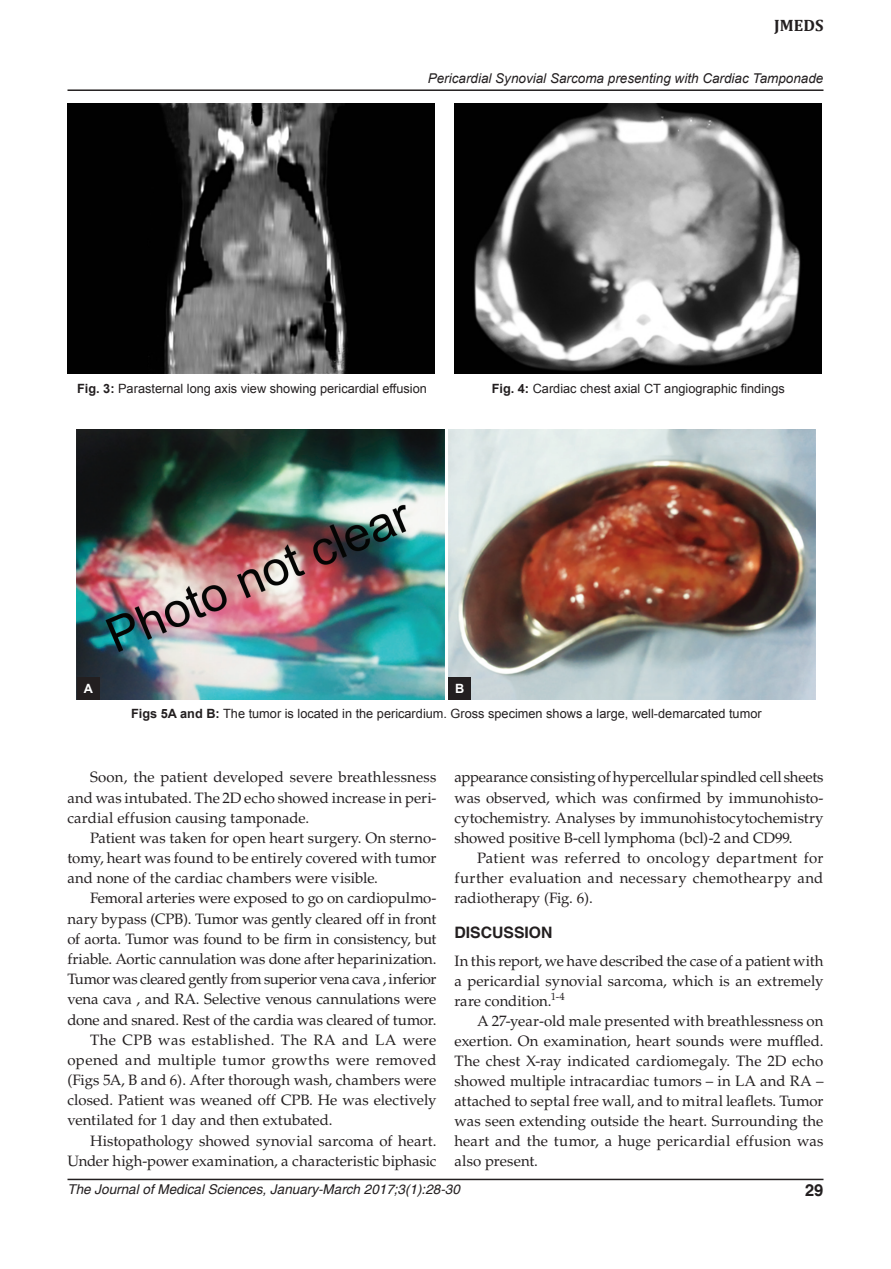
<style>
.page{position:relative;width:891px;height:1269px;background:#fff}
.page>*{position:absolute;margin:0;border:0;box-sizing:border-box;transform-origin:0 0}
.t1{font:700 16.5px "Cambria";color:#231f20}
.t2{font:700 16.5px "Helvetica";color:#231f20}
.A{font:700 15.75px "Helvetica";color:#231f20}
.text{font:15px/20.1px "Palatino";color:#231f20;text-align:justify}
.body_flush{font:15px/20px "Palatino";color:#231f20;text-align:justify}
.t3{font:italic 13.5px "Arial";color:#231f20}
.t4{font:italic 13.5px "Helvetica";color:#231f20}
.Table_text{font:12.75px "Arial";color:#231f20}
.A-2{font:700 12.75px "Arial";color:#fff}
.s1{font-weight:700}
</style>
<div class="page">
<hr style="left:68px;top:89px;width:756px;height:2px;background:#231f20">
<hr style="left:68px;top:1179px;width:756px;height:1px;background:#231f20">
<img style="left:67px;top:104px;width:368px;height:270px">
<img style="left:454px;top:104px;width:368px;height:270px">
<img style="left:77px;top:429px;width:367px;height:270px">
<img style="left:449px;top:429px;width:367px;height:270px">
<div style="left:77px;top:677px;width:22px;height:22px;background:#231f20"></div>
<div style="left:449px;top:677px;width:22px;height:22px;background:#231f20"></div>
<p class="t1" style="left:774px;top:14px;width:51px">JMEDS</p>
<p class="t3" style="left:428px;top:69px;width:397px">Pericardial Synovial Sarcoma presenting with Cardiac Tamponade</p>
<p class="Table_text" style="left:77px;top:380px;width:351px"><span class="s1">Fig. 3:</span> Parasternal long axis view showing pericardial effusion</p>
<p class="Table_text" style="left:492px;top:380px;width:295px"><span class="s1">Fig. 4:</span> Cardiac chest axial CT angiographic findings</p>
<p class="A-2" style="left:84px;top:680px;width:11px">A</p>
<p class="A-2" style="left:455px;top:680px;width:11px">B</p>
<p class="Table_text" style="left:131px;top:705px;width:632px"><span class="s1">Figs 5A and B:</span> The tumor is located in the pericardium. Gross specimen shows a large, well-demarcated tumor</p>
<p class="text" style="left:68px;top:768px;width:371px;text-indent:22px">Soon, the patient developed severe breathlessness and was intubated. The 2D echo showed increase in peri&shy;cardial effusion causing tamponade.</p>
<p class="text" style="left:68px;top:828px;width:371px;text-indent:22px">Patient was taken for open heart surgery. On sterno&shy;tomy, heart was found to be entirely covered with tumor and none of the cardiac chambers were visible.</p>
<p class="text" style="left:68px;top:889px;width:371px;text-indent:22px">Femoral arteries were exposed to go on cardiopulmo&shy;nary bypass (CPB). Tumor was gently cleared off in front of aorta. Tumor was found to be firm in consistency, but friable. Aortic cannulation was done after heparinization.<br>Tumor was cleared gently from superior vena cava , inferior vena cava , and RA. Selective venous cannulations were done and snared. Rest of the cardia was cleared of tumor.</p>
<p class="text" style="left:68px;top:1030px;width:371px;text-indent:22px">The CPB was established. The RA and LA were opened and multiple tumor growths were removed (Figs 5A, B and 6). After thorough wash, chambers were closed. Patient was weaned off CPB. He was electively ventilated for 1 day and then extubated.</p>
<p class="text" style="left:68px;top:1131px;width:371px;text-align:right">Histopathology showed synovial sarcoma of heart.<br>Under high-power examination, a characteristic biphasic</p>
<p class="text" style="left:454px;top:768px;width:371px">appearance consisting of hypercellular spindled cell sheets was observed, which was confirmed by immunohisto&shy;cytochemistry. Analyses by immunohistocytochemistry showed positive B-cell lymphoma (bcl)-2 and CD99.</p>
<p class="text" style="left:454px;top:848px;width:370px;text-indent:22px">Patient was referred to oncology department for further evaluation and necessary chemothearpy and radiotherapy (Fig. 6).</p>
<p class="A" style="left:454px;top:922px;width:100px">DISCUSSION</p>
<p class="body_flush" style="left:454px;top:952px;width:371px">In this report, we have described the case of a patient with a pericardial synovial sarcoma, which is an extremely rare condition.<sup>1-4</sup></p>
<p class="text" style="left:454px;top:1012px;width:371px;text-indent:22px">A 27-year-old male presented with breathlessness on exertion. On examination, heart sounds were muffled.<br>The chest X-ray indicated cardiomegaly. The 2D echo showed multiple intracardiac tumors – in LA and RA – attached to septal free wall, and to mitral leaflets. Tumor was seen extending outside the heart. Surrounding the heart and the tumor, a huge pericardial effusion was also present.</p>
<p class="t4" style="left:68px;top:1181px;width:394px">The Journal of Medical Sciences, January-March 2017;3(1):28-30</p>
<p class="t2" style="left:805px;top:1180px;width:20px">29</p>
</div>
